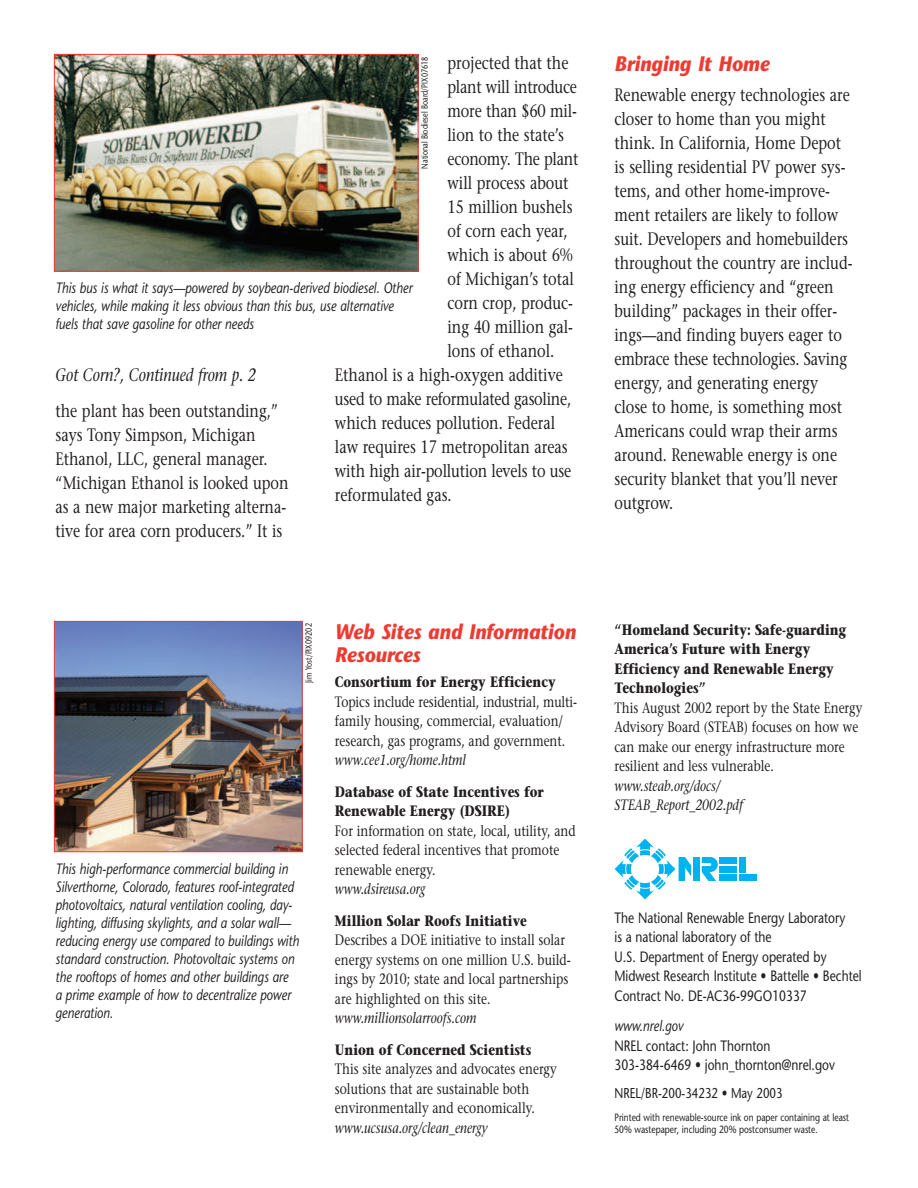
<style>
.page{position:relative;width:918px;height:1188px;background:#fff}
.page>*{position:absolute;margin:0;border:0;box-sizing:border-box;transform-origin:0 0}
.t1{font:italic 700 21px/22.5px "Stone Sans";color:#ee3b32;scale:.9 1}
.t2{font:18px/24px "Stone Serif";color:#231f20;scale:.8 1}
.t3{font:italic 18px "Stone Serif";color:#231f20;scale:.8 1}
.t4{font:15px/19.5px "Stone Serif";color:#231f20;scale:.8 1}
.t5{font:italic 15px/18px "Stone Sans";color:#231f20;scale:.8 1}
.t6{font:700 15px/19.5px "Stone Serif";color:#231f20;scale:.8 1}
.t7{font:15px/19.5px "Stone Sans";color:#231f20;scale:.8 1}
.t8{font:italic 15px/19.5px "Stone Serif";color:#231f20;scale:.8 1}
.t9{font:14.25px "Stone Sans";color:#231f20;scale:.8 1}
.t10{font:10.5px/12px "Stone Sans";color:#231f20;scale:.8 1}
.t11{font:9px "Stone Sans";color:#231f20;scale:.8 1}
</style>
<div class="page">
<div style="left:739px;top:875px;width:18px;height:6px;background:#00b3ef"></div>
<div style="left:739px;top:857px;width:7px;height:15px;background:#00b3ef"></div>
<div style="left:719px;top:875px;width:18px;height:6px;background:#00b3ef"></div>
<div style="left:719px;top:866px;width:18px;height:6px;background:#00b3ef"></div>
<div style="left:719px;top:857px;width:18px;height:6px;background:#00b3ef"></div>
<svg style="left:702px;top:857px;width:16px;height:24px"></svg>
<div style="left:693px;top:857px;width:6px;height:24px;background:#00b3ef"></div>
<svg style="left:615px;top:839px;width:76px;height:60px"></svg>
<img style="left:56px;top:56px;width:360px;height:214px">
<div style="left:54px;top:54px;width:364px;height:218px;border:1px solid #ee3b32"></div>
<img style="left:56px;top:623px;width:245px;height:227px">
<div style="left:54px;top:621px;width:249px;height:231px;border:1px solid #ee3b32"></div>
<p class="t2" style="left:447px;top:52px;width:153px">projected that the</p>
<p class="t2" style="left:447px;top:76px;width:163px">plant will introduce</p>
<p class="t2" style="left:447px;top:100px;width:163px">more than $60 mil-</p>
<p class="t2" style="left:447px;top:124px;width:147px">lion to the state’s</p>
<p class="t2" style="left:447px;top:148px;width:165px">economy. The plant</p>
<p class="t2" style="left:447px;top:172px;width:153px">will process about</p>
<p class="t2" style="left:447px;top:196px;width:158px">15 million bushels</p>
<p class="t2" style="left:447px;top:220px;width:152px">of corn each year,</p>
<p class="t2" style="left:447px;top:244px;width:158px">which is about 6%</p>
<p class="t2" style="left:447px;top:268px;width:160px">of Michigan’s total</p>
<p class="t2" style="left:447px;top:292px;width:158px">corn crop, produc-</p>
<p class="t2" style="left:447px;top:316px;width:158px">ing 40 million gal-</p>
<p class="t2" style="left:447px;top:340px;width:135px">lons of ethanol.</p>
<p class="t2" style="left:335px;top:364px;width:286px">Ethanol is a high-oxygen additive</p>
<p class="t2" style="left:335px;top:388px;width:297px">used to make reformulated gasoline,</p>
<p class="t2" style="left:335px;top:412px;width:277px">which reduces pollution. Federal</p>
<p class="t2" style="left:335px;top:436px;width:292px">law requires 17 metropolitan areas</p>
<p class="t2" style="left:335px;top:460px;width:297px">with high air-pollution levels to use</p>
<p class="t2" style="left:335px;top:484px;width:147px">reformulated gas.</p>
<p class="t11" style="left:421px;top:169px;width:141px;rotate:-90deg">National Biodiesel Board/PIX07618</p>
<p class="t5" style="left:56px;top:281px;width:448px">This bus is what it says—powered by soybean-derived biodiesel. Other vehicles, while making it less obvious than this bus, use alternative fuels that save gasoline for other needs</p>
<p class="t3" style="left:56px;top:368px;width:252px">Got Corn?, Continued from p. 2</p>
<p class="t2" style="left:56px;top:401px;width:293px">the plant has been outstanding,” says Tony Simpson, Michigan<br>Ethanol, LLC, general manager. “Michigan Ethanol is looked upon as a new major marketing alterna&shy;tive for area corn producers.” It is</p>
<p class="t11" style="left:305px;top:683px;width:75px;rotate:-90deg">Jim Yost/PIX09202</p>
<p class="t5" style="left:56px;top:861px;width:306px">This high-performance commercial building in Silverthorne, Colorado, features roof-integrated photovoltaics, natural ventilation cooling, day&shy;lighting, diffusing skylights, and a solar wall— reducing energy use compared to buildings with standard construction. Photovoltaic systems on the rooftops of homes and other buildings are<br>a prime example of how to decentralize power generation.</p>
<p class="t1" style="left:335px;top:623px;width:269px">Web Sites and Information<br>Resources</p>
<p class="t6" style="left:335px;top:674px;width:277px">Consortium for Energy Efficiency</p>
<p class="t4" style="left:335px;top:693px;width:304px">Topics include residential, industrial, multi&shy;family housing, commercial, evaluation/ research, gas programs, and government.</p>
<p class="t8" style="left:335px;top:752px;width:165px">www.cee1.org/home.html</p>
<p class="t6" style="left:335px;top:783px;width:263px">Database of State Incentives for<br>Renewable Energy (DSIRE)</p>
<p class="t4" style="left:335px;top:822px;width:302px">For information on state, local, utility, and selected federal incentives that promote renewable energy.</p>
<p class="t8" style="left:335px;top:881px;width:115px">www.dsireusa.org</p>
<p class="t6" style="left:335px;top:912px;width:241px">Million Solar Roofs Initiative</p>
<p class="t4" style="left:335px;top:932px;width:296px">Describes a DOE initiative to install solar energy systems on one million U.S. build&shy;ings by 2010; state and local partnerships are highlighted on this site.</p>
<p class="t8" style="left:335px;top:1010px;width:178px">www.millionsolarroofs.com</p>
<p class="t6" style="left:335px;top:1041px;width:247px">Union of Concerned Scientists</p>
<p class="t4" style="left:335px;top:1061px;width:279px">This site analyzes and advocates energy solutions that are sustainable both environmentally and economically.</p>
<p class="t8" style="left:335px;top:1119px;width:192px">www.ucsusa.org/clean_energy</p>
<p class="t1" style="left:615px;top:55px;width:174px">Bringing It Home</p>
<p class="t2" style="left:615px;top:85px;width:299px">Renewable energy technologies are closer to home than you might think. In California, Home Depot is selling residential PV power sys&shy;tems, and other home-improve&shy;ment retailers are likely to follow suit. Developers and homebuilders throughout the country are includ&shy;ing energy efficiency and “green building” packages in their offer&shy;ings—and finding buyers eager to embrace these technologies. Saving energy, and generating energy close to home, is something most<br>Americans could wrap their arms around. Renewable energy is one security blanket that you’ll never outgrow.</p>
<p class="t6" style="left:615px;top:621px;width:291px">“Homeland Security: Safe-guarding<br>America’s Future with Energy<br>Efficiency and Renewable Energy<br>Technologies”</p>
<p class="t4" style="left:615px;top:699px;width:311px">This August 2002 report by the State Energy Advisory Board (STEAB) focuses on how we can make our energy infrastructure more resilient and less vulnerable.</p>
<p class="t8" style="left:615px;top:777px;width:162px">www.steab.org/docs/<br>STEAB_Report_2002.pdf</p>
<p class="t7" style="left:615px;top:910px;width:311px">The National Renewable Energy Laboratory<br>is a national laboratory of the<br>U.S. Department of Energy operated by Midwest Research Institute • Battelle • Bechtel Contract No. DE-AC36-99GO10337</p>
<p class="t5" style="left:615px;top:1019px;width:88px">www.nrel.gov</p>
<p class="t7" style="left:615px;top:1037px;width:277px">NREL contact: John Thornton<br>303-384-6469 • john_thornton@nrel.gov</p>
<p class="t9" style="left:615px;top:1088px;width:212px">NREL/BR-200-34232 • May 2003</p>
<p class="t10" style="left:615px;top:1113px;width:295px">Printed with renewable-source ink on paper containing at least<br>50% wastepaper, including 20% postconsumer waste.</p>
</div>
